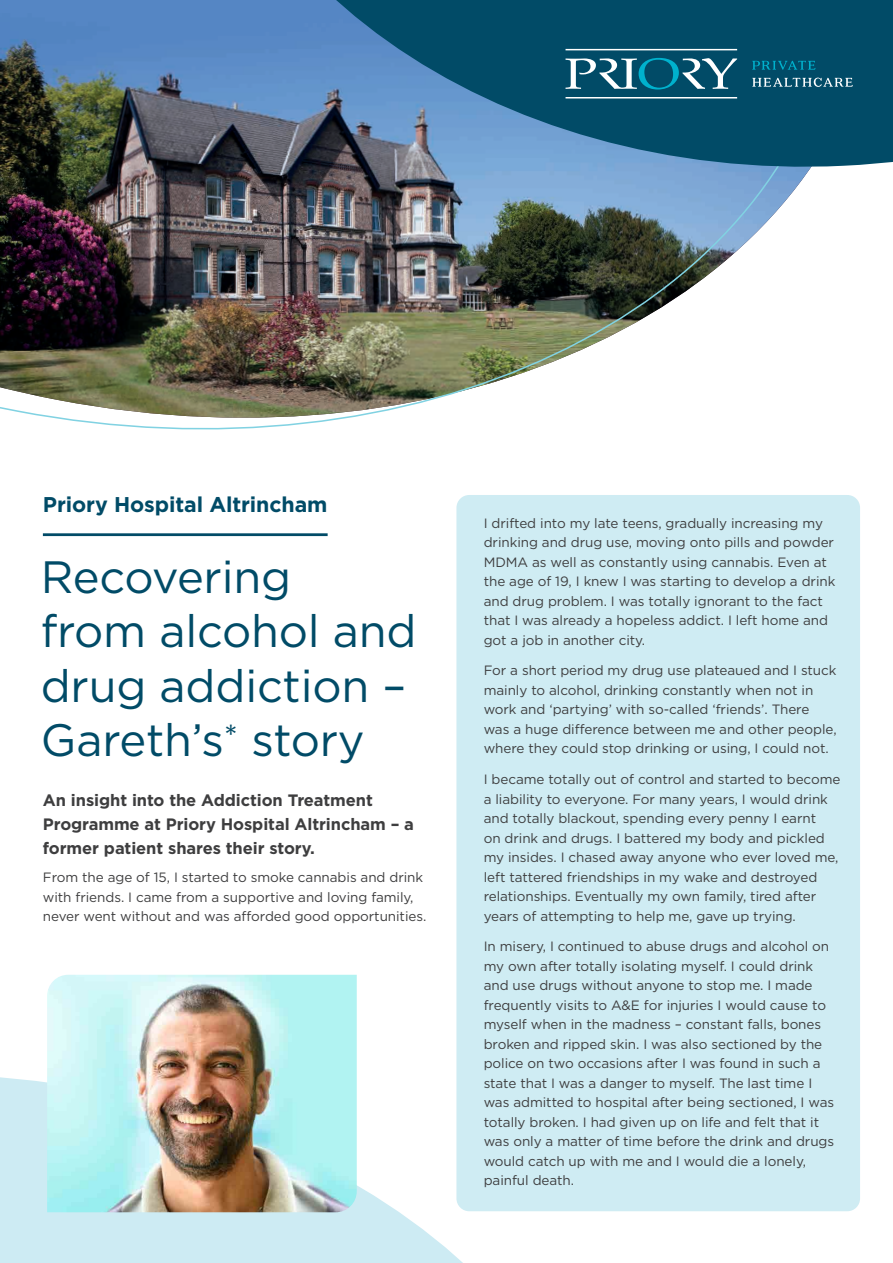
<style>
.page{position:relative;width:893px;height:1263px;background:#fff}
.page>*{position:absolute;margin:0;border:0;box-sizing:border-box;transform-origin:0 0}
.t1{font:45.3px/54.3px "Gotham";letter-spacing:-.005em;color:#014b67}
.t2{font:700 21.3px "Gotham";letter-spacing:-.005em;color:#014b67}
.t3{font:700 16.5px/24px "Gotham";letter-spacing:-.005em;color:#3e3e3f}
.t4{font:13.5px/19.5px "Gotham";letter-spacing:-.005em;color:#3e3e3f}
</style>
<div class="page">
<div style="left:456px;top:495px;width:404px;height:716px;background:#cfecf3;border-radius:13px"></div>
<svg style="left:0;top:1056px;width:627px;height:207px;fill:#cfecf3"></svg>
<img style="left:0;top:0;width:800px;height:430px">
<hr style="left:43px;top:533px;width:285px;height:3px;background:#014b67">
<img style="left:47px;top:975px;width:310px;height:237px">
<svg style="left:171px;top:0;width:722px;height:183px"></svg>
<svg style="left:752px;top:61px;width:64px;height:9px"></svg>
<svg style="left:565px;top:49px;width:172px;height:49px"></svg>
<svg style="left:752px;top:78px;width:101px;height:9px"></svg>
<p class="t2" style="left:43px;top:490px;width:286px">Priory Hospital Altrincham</p>
<p class="t1" style="left:41px;top:549px;width:377px">Recovering<br>from alcohol and drug addiction –<br>Gareth’s<sup>*</sup> story</p>
<p class="t3" style="left:43px;top:788px;width:373px">An insight into the Addiction Treatment<br>Programme at Priory Hospital Altrincham – a former patient shares their story.</p>
<p class="t4" style="left:43px;top:867px;width:385px">From the age of 15, I started to smoke cannabis and drink with friends. I came from a supportive and loving family, never went without and was afforded good opportunities.</p>
<p class="t4" style="left:484px;top:513px;width:353px">I drifted into my late teens, gradually increasing my drinking and drug use, moving onto pills and powder MDMA as well as constantly using cannabis. Even at the age of 19, I knew I was starting to develop a drink and drug problem. I was totally ignorant to the fact that I was already a hopeless addict. I left home and got a job in another city.</p>
<p class="t4" style="left:484px;top:660px;width:354px">For a short period my drug use plateaued and I stuck mainly to alcohol, drinking constantly when not in work and ‘partying’ with so-called ‘friends’. There was a huge difference between me and other people, where they could stop drinking or using, I could not.</p>
<p class="t4" style="left:484px;top:769px;width:358px">I became totally out of control and started to become a liability to everyone. For many years, I would drink and totally blackout, spending every penny I earnt<br>on drink and drugs. I battered my body and pickled my insides. I chased away anyone who ever loved me, left tattered friendships in my wake and destroyed relationships. Eventually my own family, tired after years of attempting to help me, gave up trying.</p>
<p class="t4" style="left:484px;top:936px;width:352px">In misery, I continued to abuse drugs and alcohol on my own after totally isolating myself. I could drink and use drugs without anyone to stop me. I made frequently visits to A&amp;E for injuries I would cause to myself when in the madness – constant falls, bones broken and ripped skin. I was also sectioned by the police on two occasions after I was found in such a state that I was a danger to myself. The last time I was admitted to hospital after being sectioned, I was totally broken. I had given up on life and felt that it was only a matter of time before the drink and drugs would catch up with me and I would die a lonely, painful death.</p>
</div>
